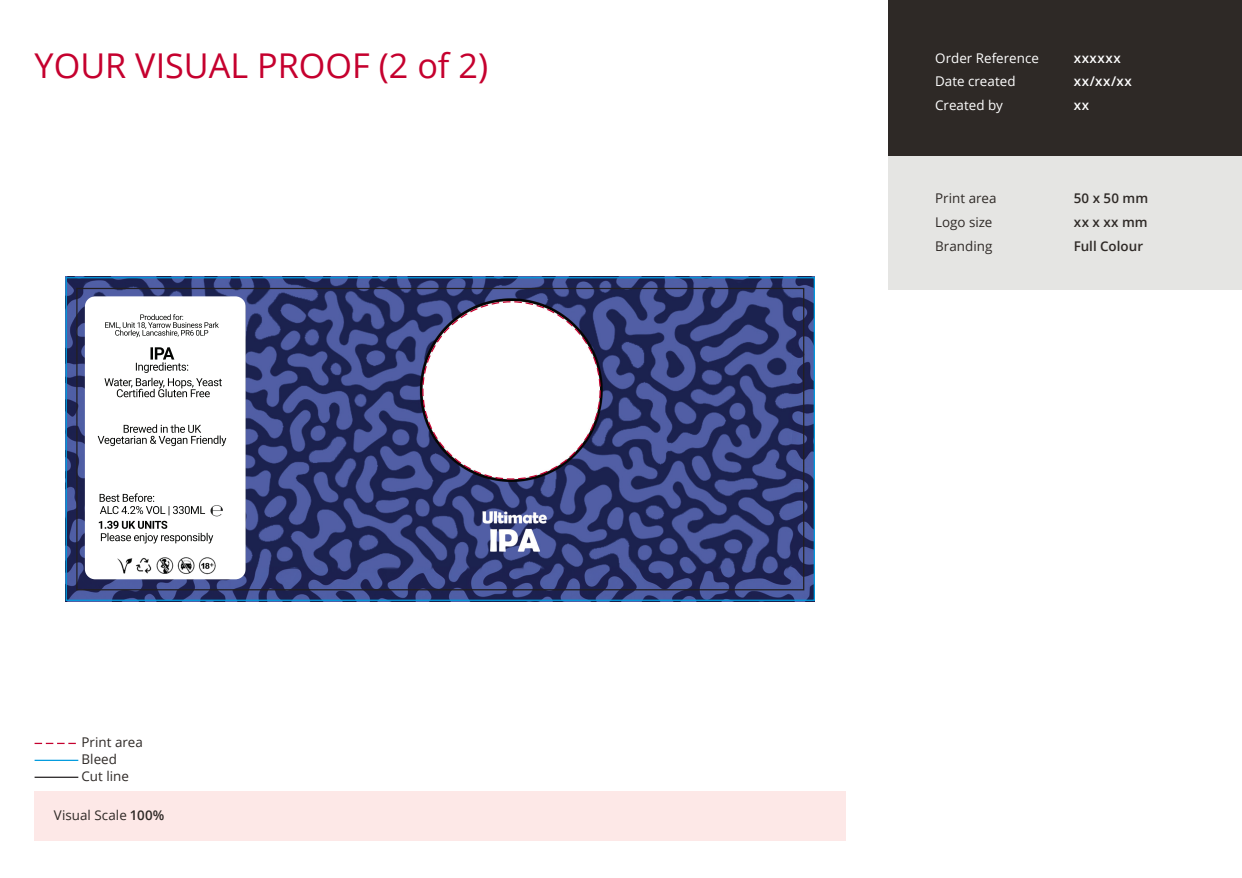
<style>
.page{position:relative;width:1242px;height:878px;background:#fff}
.page>*{position:absolute;margin:0;border:0;box-sizing:border-box;transform-origin:0 0}
.t1{font:34.12px "Open Sans";color:#c5002e}
.t2{font:13.38px/23.8px "Open Sans";color:#2e2926}
.t3{font:13.38px/23.8px "Open Sans";color:#fff}
.t4{font:600 13.38px/23.8px "Open Sans";color:#2e2926;text-align:justify}
.t5{font:600 13.38px/23.8px "Open Sans";letter-spacing:.04em;color:#fff}
.s1{font-weight:600}
</style>
<div class="page">
<div style="left:888px;top:0;width:353px;height:157px;background:#2e2926"></div>
<div style="left:888px;top:157px;width:353px;height:133px;background:#e5e5e3"></div>
<div style="left:35px;top:790px;width:811px;height:50px;background:#fde8e7"></div>
<img style="left:68px;top:279px;width:744px;height:320px">
<img style="left:85px;top:296px;width:161px;height:283px">
<img style="left:140px;top:314px;width:42px;height:6px">
<img style="left:104px;top:378px;width:118px;height:8px">
<img style="left:136px;top:347px;width:50px;height:24px">
<img style="left:100px;top:493px;width:52px;height:9px">
<img style="left:136px;top:506px;width:54px;height:8px">
<img style="left:101px;top:533px;width:107px;height:10px">
<img style="left:99px;top:521px;width:68px;height:8px">
<img style="left:124px;top:424px;width:77px;height:9px">
<hr style="left:35px;top:776px;width:43px;height:2px;background:#231f20">
<hr style="left:35px;top:759px;width:43px;height:2px;background:#009bde">
<svg style="left:35px;top:743px;width:41px;height:1px"></svg>
<h1 class="t1" style="left:35px;top:42px;width:455px">YOUR VISUAL PROOF (2 of 2)</h1>
<p class="t2" style="left:81px;top:730px;width:63px">Print area</p>
<p class="t2" style="left:81px;top:747px;width:37px">Bleed</p>
<p class="t2" style="left:81px;top:763px;width:49px">Cut line</p>
<p class="t2" style="left:54px;top:802px;width:112px">Visual Scale <span class="s1">100%</span></p>
<p class="t3" style="left:935px;top:46px;width:105px">Order Reference<br>Date created<br>Created by</p>
<p class="t5" style="left:1073px;top:46px;width:60px">xxxxxx xx/xx/xx xx</p>
<p class="t2" style="left:935px;top:186px;width:63px">Print area<br>Logo size<br>Branding</p>
<p class="t4" style="left:1073px;top:186px;width:76px">50 x 50 mm xx x xx mm Full Colour</p>
</div>
